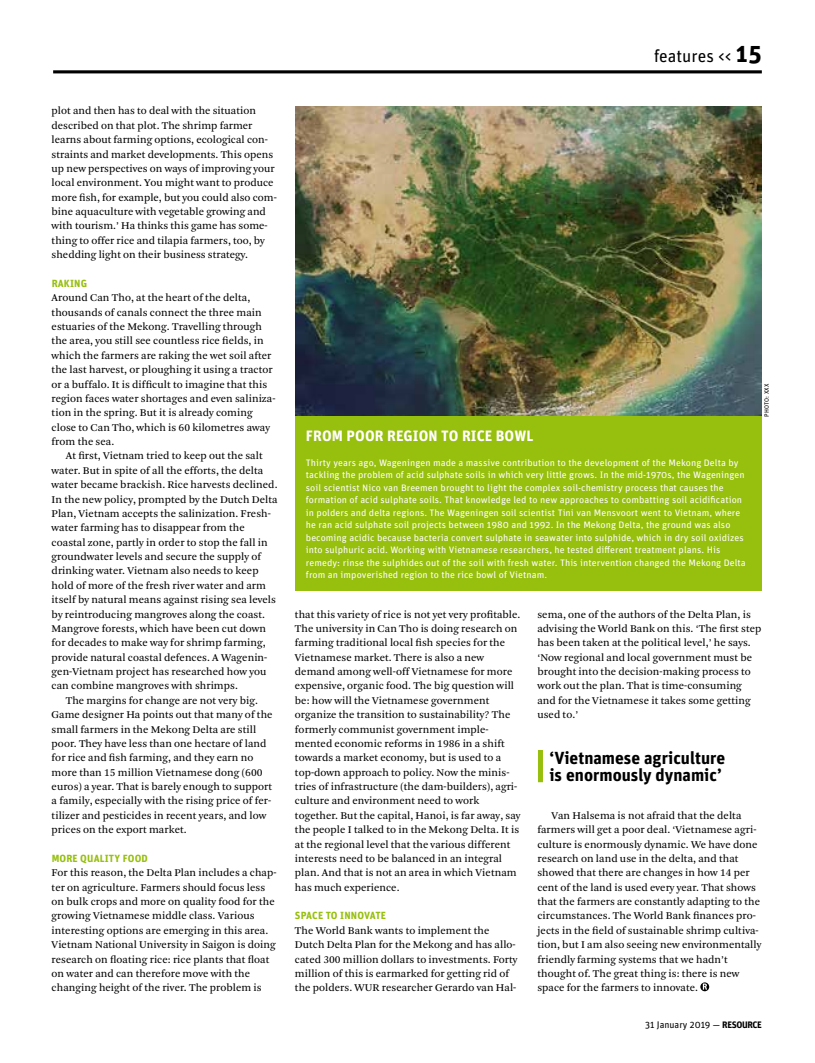
<style>
.page{position:relative;width:815px;height:1063px;background:#fff}
.page>*{position:absolute;margin:0;border:0;box-sizing:border-box;transform-origin:0 0}
.t1{font:700 17.5px/17.5px "Unit OT";color:#000}
.t2{font:17.5px "Unit OT";color:#000}
.t3{font:700 15px "Unit OT";letter-spacing:.01em;color:#fff}
.t4{font:10.88px/14.4px "Arnhem Blond";letter-spacing:.005em;color:#000}
.t5{font:700 10.38px "Unit OT";letter-spacing:.015em;color:#97bf0d}
.t6{font:9.62px "Unit OT";color:#000}
.t7{font:9.38px/12.5px "Unit OT";letter-spacing:.005em;color:#fff;scale:1.06 1}
.t8{font:6.25px "Unit OT";letter-spacing:.02em;color:#000}
.s1{font-weight:700;font-size:25px}
.s2{font-size:9.38px}
.s3{font-weight:700;font-size:9.38px}
</style>
<div class="page">
<hr style="left:53px;top:70px;width:709px;height:3px;background:#000">
<div style="left:538px;top:750px;width:5px;height:32px;background:#97bf0d"></div>
<svg style="left:700px;top:982px;width:9px;height:9px"></svg>
<img style="left:295px;top:106px;width:467px;height:310px">
<div style="left:295px;top:416px;width:467px;height:175px;background:#97bf0d"></div>
<p class="t4" style="left:52px;top:104px;width:227px">plot and then has to deal with the situation described on that plot. The shrimp farmer learns about farming options, ecological con&shy;straints and market developments. This opens up new perspectives on ways of improving your local environment. You might want to produce more fish, for example, but you could also com&shy;bine aquaculture with vegetable growing and with tourism.’ Ha thinks this game has some&shy;thing to offer rice and tilapia farmers, too, by shedding light on their business strategy.</p>
<p class="t5" style="left:52px;top:277px;width:37px">RAKING</p>
<p class="t4" style="left:52px;top:291px;width:225px">Around Can Tho, at the heart of the delta, thousands of canals connect the three main estuaries of the Mekong. Travelling through the area, you still see countless rice fields, in which the farmers are raking the wet soil after the last harvest, or ploughing it using a tractor or a buffalo. It is difficult to imagine that this region faces water shortages and even saliniza&shy;tion in the spring. But it is already coming close to Can Tho, which is 60 kilometres away from the sea.</p>
<p class="t4" style="left:66px;top:449px;width:198px">At first, Vietnam tried to keep out the salt</p>
<p class="t4" style="left:52px;top:463px;width:213px">water. But in spite of all the efforts, the delta</p>
<p class="t4" style="left:52px;top:478px;width:227px">water became brackish. Rice harvests declined.</p>
<p class="t4" style="left:52px;top:492px;width:227px">In the new policy, prompted by the Dutch Delta</p>
<p class="t4" style="left:52px;top:506px;width:221px">Plan, Vietnam accepts the salinization. Fresh-</p>
<p class="t4" style="left:52px;top:521px;width:195px">water farming has to disappear from the</p>
<p class="t4" style="left:52px;top:535px;width:218px">coastal zone, partly in order to stop the fall in</p>
<p class="t4" style="left:52px;top:550px;width:211px">groundwater levels and secure the supply of</p>
<p class="t4" style="left:52px;top:564px;width:209px">drinking water. Vietnam also needs to keep</p>
<p class="t4" style="left:52px;top:578px;width:216px">hold of more of the fresh river water and arm</p>
<p class="t4" style="left:52px;top:593px;width:226px">itself by natural means against rising sea levels</p>
<p class="t4" style="left:52px;top:607px;width:215px">by reintroducing mangroves along the coast.</p>
<p class="t4" style="left:52px;top:621px;width:216px">Mangrove forests, which have been cut down</p>
<p class="t4" style="left:52px;top:636px;width:216px">for decades to make way for shrimp farming,</p>
<p class="t4" style="left:52px;top:650px;width:217px">provide natural coastal defences. A Wagenin-</p>
<p class="t4" style="left:52px;top:665px;width:216px">gen-Vietnam project has researched how you</p>
<p class="t4" style="left:52px;top:679px;width:188px">can combine mangroves with shrimps.</p>
<p class="t4" style="left:66px;top:693px;width:194px">The margins for change are not very big.</p>
<p class="t4" style="left:52px;top:708px;width:222px">Game designer Ha points out that many of the</p>
<p class="t4" style="left:52px;top:722px;width:206px">small farmers in the Mekong Delta are still</p>
<p class="t4" style="left:52px;top:736px;width:216px">poor. They have less than one hectare of land</p>
<p class="t4" style="left:52px;top:751px;width:203px">for rice and fish farming, and they earn no</p>
<p class="t4" style="left:52px;top:765px;width:212px">more than 15 million Vietnamese dong (600</p>
<p class="t4" style="left:52px;top:780px;width:222px">euros) a year. That is barely enough to support</p>
<p class="t4" style="left:52px;top:794px;width:221px">a family, especially with the rising price of fer-</p>
<p class="t4" style="left:52px;top:808px;width:216px">tilizer and pesticides in recent years, and low</p>
<p class="t4" style="left:52px;top:823px;width:137px">prices on the export market.</p>
<p class="t5" style="left:52px;top:852px;width:98px">MORE QUALITY FOOD</p>
<p class="t4" style="left:52px;top:866px;width:226px">For this reason, the Delta Plan includes a chap&shy;ter on agriculture. Farmers should focus less on bulk crops and more on quality food for the growing Vietnamese middle class. Various interesting options are emerging in this area.<br>Vietnam National University in Saigon is doing research on floating rice: rice plants that float on water and can therefore move with the changing height of the river. The problem is</p>
<h1 class="t2" style="left:654px;top:46px;width:109px">features &lt;&lt; <span class="s1">15</span></h1>
<h2 class="t3" style="left:306px;top:426px;width:229px">FROM POOR REGION TO RICE BOWL</h2>
<p class="t7" style="left:306px;top:456px;width:417px">Thirty years ago, Wageningen made a massive contribution to the development of the Mekong Delta by tackling the problem of acid sulphate soils in which very little grows. In the mid-1970s, the Wageningen soil scientist Nico van Breemen brought to light the complex soil-chemistry process that causes the formation of acid sulphate soils. That knowledge led to new approaches to combatting soil acidification in polders and delta regions. The Wageningen soil scientist Tini van Mensvoort went to Vietnam, where he ran acid sulphate soil projects between 1980 and 1992. In the Mekong Delta, the ground was also becoming acidic because bacteria convert sulphate in seawater into sulphide, which in dry soil oxidizes into sulphuric acid. Working with Vietnamese researchers, he tested different treatment plans. His remedy: rinse the sulphides out of the soil with fresh water. This intervention changed the Mekong Delta from an impoverished region to the rice bowl of Vietnam.</p>
<p class="t8" style="left:763px;top:417px;width:35px;rotate:-90deg">PHOTO: XXX</p>
<p class="t4" style="left:295px;top:607px;width:227px">that this variety of rice is not yet very profitable.<br>The university in Can Tho is doing research on farming traditional local fish species for the Vietnamese market. There is also a new demand among well-off Vietnamese for more expensive, organic food. The big question will be: how will the Vietnamese government organize the transition to sustainability? The formerly communist government imple&shy;mented economic reforms in 1986 in a shift towards a market economy, but is used to a top-down approach to policy. Now the minis&shy;tries of infrastructure (the dam-builders), agri&shy;culture and environment need to work together. But the capital, Hanoi, is far away, say the people I talked to in the Mekong Delta. It is at the regional level that the various different interests need to be balanced in an integral plan. And that is not an area in which Vietnam has much experience.</p>
<p class="t5" style="left:295px;top:909px;width:93px">SPACE TO INNOVATE</p>
<p class="t4" style="left:295px;top:923px;width:224px">The World Bank wants to implement the Dutch Delta Plan for the Mekong and has allo&shy;cated 300 million dollars to investments. Forty million of this is earmarked for getting rid of the polders. WUR researcher Gerardo van Hal-</p>
<p class="t4" style="left:537px;top:607px;width:226px">sema, one of the authors of the Delta Plan, is advising the World Bank on this. ‘The first step has been taken at the political level,’ he says. ‘Now regional and local government must be brought into the decision-making process to work out the plan. That is time-consuming and for the Vietnamese it takes some getting used to.’</p>
<h1 class="t1" style="left:550px;top:749px;width:177px">‘Vietnamese agriculture is enormously dynamic’</h1>
<p class="t4" style="left:537px;top:808px;width:226px;text-indent:14px">Van Halsema is not afraid that the delta farmers will get a poor deal. ‘Vietnamese agri&shy;culture is enormously dynamic. We have done research on land use in the delta, and that showed that there are changes in how 14 per cent of the land is used every year. That shows that the farmers are constantly adapting to the circumstances. The World Bank finances pro&shy;jects in the field of sustainable shrimp cultiva&shy;tion, but I am also seeing new environmentally friendly farming systems that we hadn’t thought of. The great thing is: there is new space for the farmers to innovate.</p>
<p class="t6" style="left:645px;top:1019px;width:118px">31 January 2019 <span class="s2">—</span> <span class="s3">RESOURCE</span></p>
</div>
